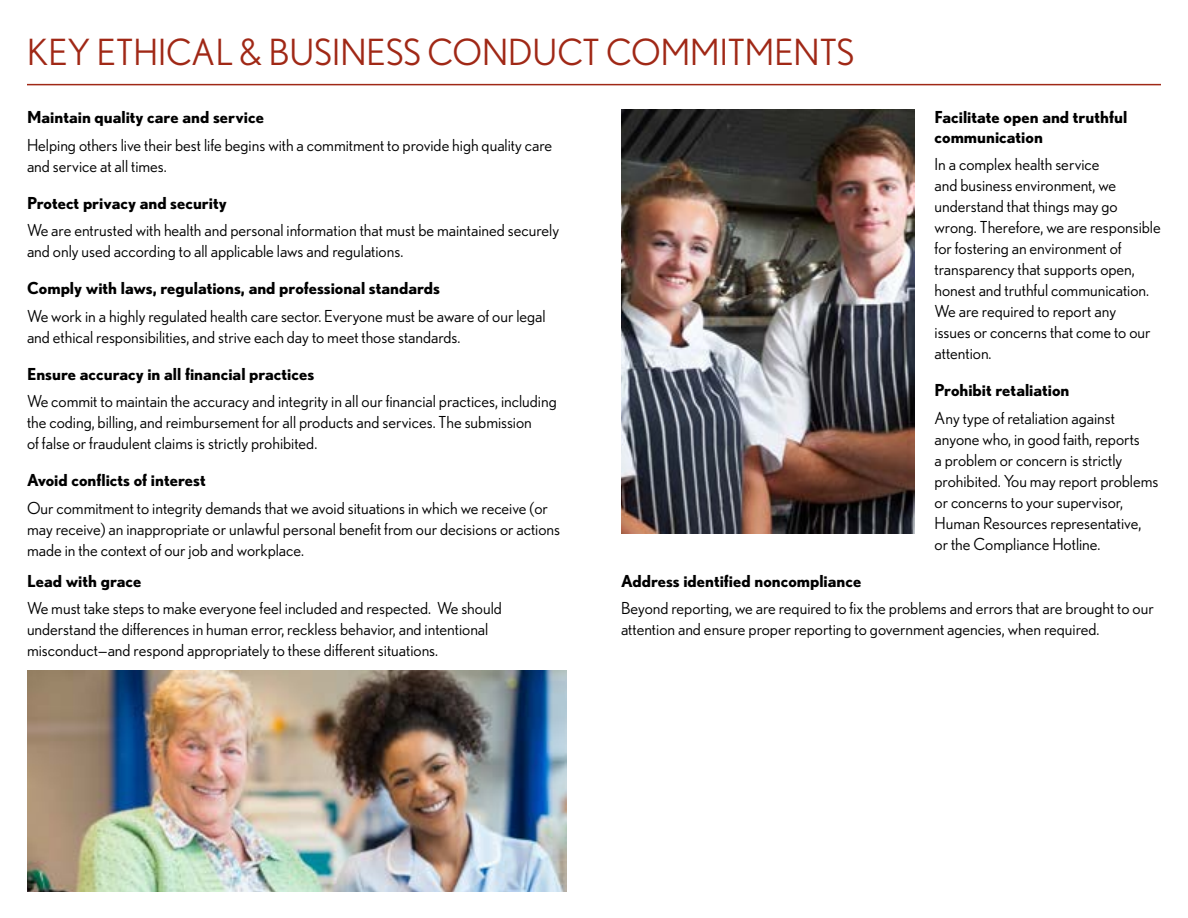
<style>
.page{position:relative;width:1188px;height:918px;background:#fff}
.page>*{position:absolute;margin:0;border:0;box-sizing:border-box;transform-origin:0 0}
.t1{font:36px "Nobel";color:#a02816}
.t2{font:16.5px/21px "Nobel";color:#000}
.t3{font:700 16.5px/19.5px "Nobel";color:#000}
</style>
<div class="page">
<img style="left:621px;top:110px;width:293px;height:424px">
<hr style="left:27px;top:84px;width:1134px;height:1px;background:#a02816">
<img style="left:27px;top:671px;width:540px;height:221px">
<p class="t1" style="left:27px;top:31px;width:829px">KEY ETHICAL &amp; BUSINESS CONDUCT COMMITMENTS</p>
<p class="t3" style="left:27px;top:107px;width:239px">Maintain quality care and service</p>
<p class="t2" style="left:27px;top:134px;width:527px">Helping others live their best life begins with a commitment to provide high quality care and service at all times.</p>
<p class="t3" style="left:27px;top:193px;width:201px">Protect privacy and security</p>
<p class="t2" style="left:27px;top:220px;width:534px">We are entrusted with health and personal information that must be maintained securely and only used according to all applicable laws and regulations.</p>
<p class="t3" style="left:27px;top:278px;width:415px">Comply with laws, regulations, and professional standards</p>
<p class="t2" style="left:27px;top:305px;width:520px">We work in a highly regulated health care sector. Everyone must be aware of our legal and ethical responsibilities, and strive each day to meet those standards.</p>
<p class="t3" style="left:27px;top:364px;width:289px">Ensure accuracy in all financial practices</p>
<p class="t2" style="left:27px;top:391px;width:531px">We commit to maintain the accuracy and integrity in all our financial practices, including the coding, billing, and reimbursement for all products and services. The submission<br>of false or fraudulent claims is strictly prohibited.</p>
<p class="t3" style="left:27px;top:470px;width:180px">Avoid conflicts of interest</p>
<p class="t2" style="left:27px;top:497px;width:535px">Our commitment to integrity demands that we avoid situations in which we receive (or may receive) an inappropriate or unlawful personal benefit from our decisions or actions made in the context of our job and workplace.</p>
<p class="t3" style="left:27px;top:571px;width:116px">Lead with grace</p>
<p class="t2" style="left:27px;top:598px;width:476px">We must take steps to make everyone feel included and respected. We should understand the differences in human error, reckless behavior, and intentional misconduct—and respond appropriately to these different situations.</p>
<p class="t3" style="left:935px;top:107px;width:194px">Facilitate open and truthful communication</p>
<p class="t2" style="left:935px;top:154px;width:228px">In a complex health service<br>and business environment, we understand that things may go wrong. Therefore, we are responsible for fostering an environment of transparency that supports open, honest and truthful communication.<br>We are required to report any<br>issues or concerns that come to our attention.</p>
<p class="t3" style="left:935px;top:380px;width:136px">Prohibit retaliation</p>
<p class="t2" style="left:935px;top:407px;width:225px">Any type of retaliation against anyone who, in good faith, reports<br>a problem or concern is strictly prohibited. You may report problems or concerns to your supervisor,<br>Human Resources representative, or the Compliance Hotline.</p>
<p class="t3" style="left:621px;top:571px;width:242px">Address identified noncompliance</p>
<p class="t2" style="left:621px;top:598px;width:534px">Beyond reporting, we are required to fix the problems and errors that are brought to our attention and ensure proper reporting to government agencies, when required.</p>
</div>
